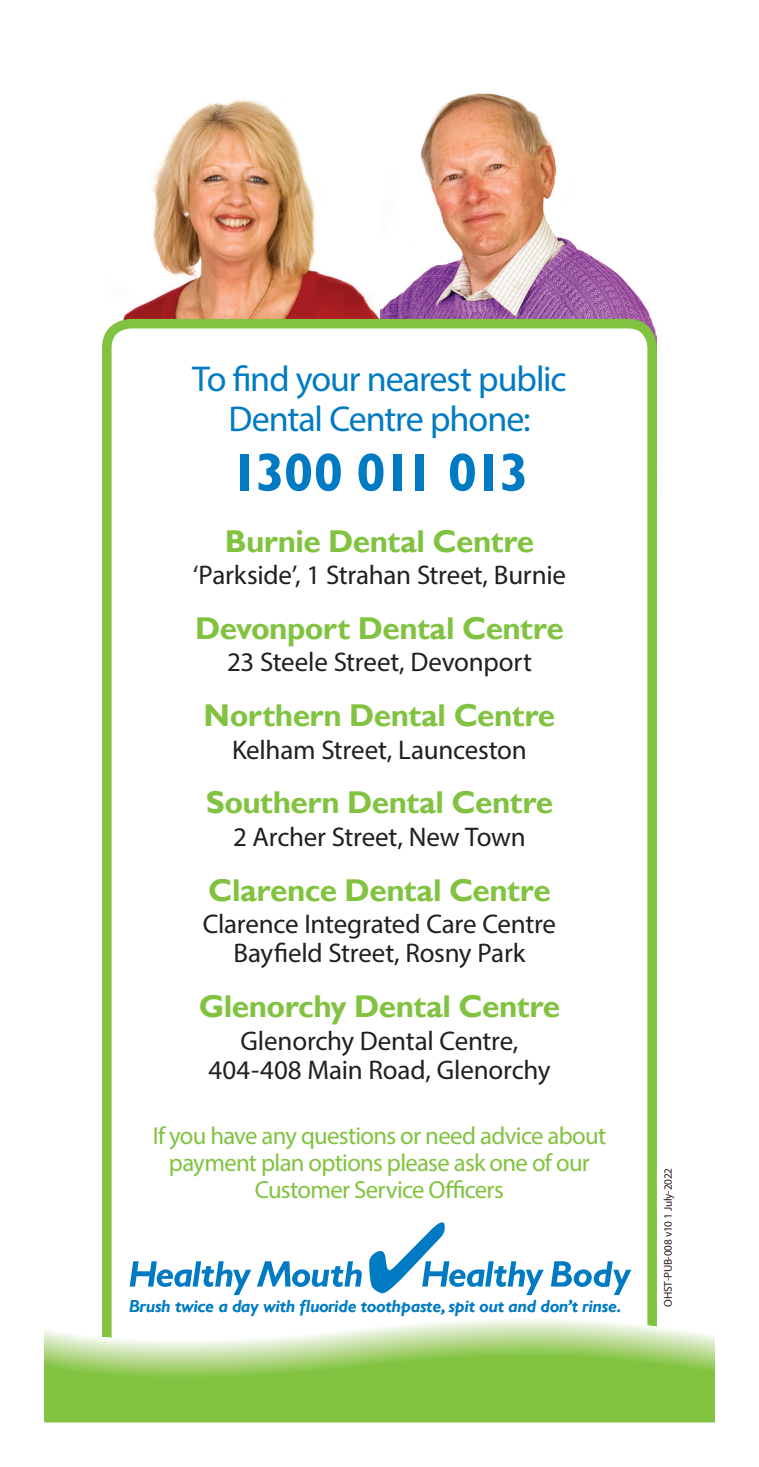
<style>
.page{position:relative;width:759px;height:1467px;background:#fff}
.page>*{position:absolute;margin:0;border:0;box-sizing:border-box;transform-origin:0 0}
.Copy{font:700 54px "Gill Sans";letter-spacing:-.065em;color:#007bc3}
.Copy-2{font:36px/40.5px "Myriad Pro";letter-spacing:-.03em;color:#007bc3;text-align:center}
.Copy-3{font:700 31.5px "Gill Sans";letter-spacing:-.02em;color:#81c340}
.Copy-4{font:27px/29.2px "Myriad Pro";letter-spacing:-.01em;color:#231f20;text-align:center}
.Copy-5{font:24.75px/27px "Myriad Pro";letter-spacing:-.025em;color:#81c340;text-align:center}
.t1{font:italic 700 17.55px "Gill Sans";letter-spacing:-.02em;color:#007bc3}
.Copy-6{font:11.25px "Myriad Pro";letter-spacing:-.02em;color:#231f20}
</style>
<div class="page">
<img style="left:113px;top:93px;width:544px;height:245px">
<div style="left:107px;top:324px;width:545px;height:1074px;background:#fff;border-radius:24px"></div>
<div style="left:102px;top:319px;width:555px;height:1084px;border:10px solid #81c340;border-radius:24px"></div>
<svg style="left:45px;top:1318px;width:669px;height:104px;background:#a4d375"></svg>
<svg style="left:130px;top:1261px;width:121px;height:34px"></svg>
<svg style="left:551px;top:1261px;width:80px;height:34px"></svg>
<svg style="left:369px;top:1222px;width:175px;height:73px"></svg>
<svg style="left:257px;top:1261px;width:105px;height:26px"></svg>
<p class="Copy-2" style="left:192px;top:358px;width:376px">To find your nearest public<br>Dental Centre phone:</p>
<p class="Copy" style="left:230px;top:440px;width:301px">1300 011 013</p>
<p class="Copy-3" style="left:225px;top:522px;width:311px">Burnie Dental Centre</p>
<p class="Copy-4" style="left:193px;top:560px;width:375px">‘Parkside’, 1 Strahan Street, Burnie</p>
<p class="Copy-3" style="left:195px;top:609px;width:370px">Devonport Dental Centre</p>
<p class="Copy-4" style="left:227px;top:647px;width:306px">23 Steele Street, Devonport</p>
<p class="Copy-3" style="left:204px;top:697px;width:353px">Northern Dental Centre</p>
<p class="Copy-4" style="left:232px;top:735px;width:296px">Kelham Street, Launceston</p>
<p class="Copy-3" style="left:206px;top:784px;width:349px">Southern Dental Centre</p>
<p class="Copy-4" style="left:233px;top:822px;width:294px">2 Archer Street, New Town</p>
<p class="Copy-3" style="left:208px;top:871px;width:344px">Clarence Dental Centre</p>
<p class="Copy-4" style="left:203px;top:909px;width:355px">Clarence Integrated Care Centre<br>Bayfield Street, Rosny Park</p>
<p class="Copy-3" style="left:199px;top:987px;width:363px">Glenorchy Dental Centre</p>
<p class="Copy-4" style="left:208px;top:1025px;width:344px">Glenorchy Dental Centre,<br>404-408 Main Road, Glenorchy</p>
<p class="Copy-5" style="left:153px;top:1122px;width:455px">If you have any questions or need advice about payment plan options please ask one of our<br>Customer Service Officers</p>
<p class="t1" style="left:129px;top:1295px;width:494px">Brush twice a day with fluoride toothpaste, spit out and don’t rinse.</p>
<p class="Copy-6" style="left:661px;top:1307px;width:140px;rotate:-90deg">OHST-PUB-008 v10 1 July-2022</p>
</div>
